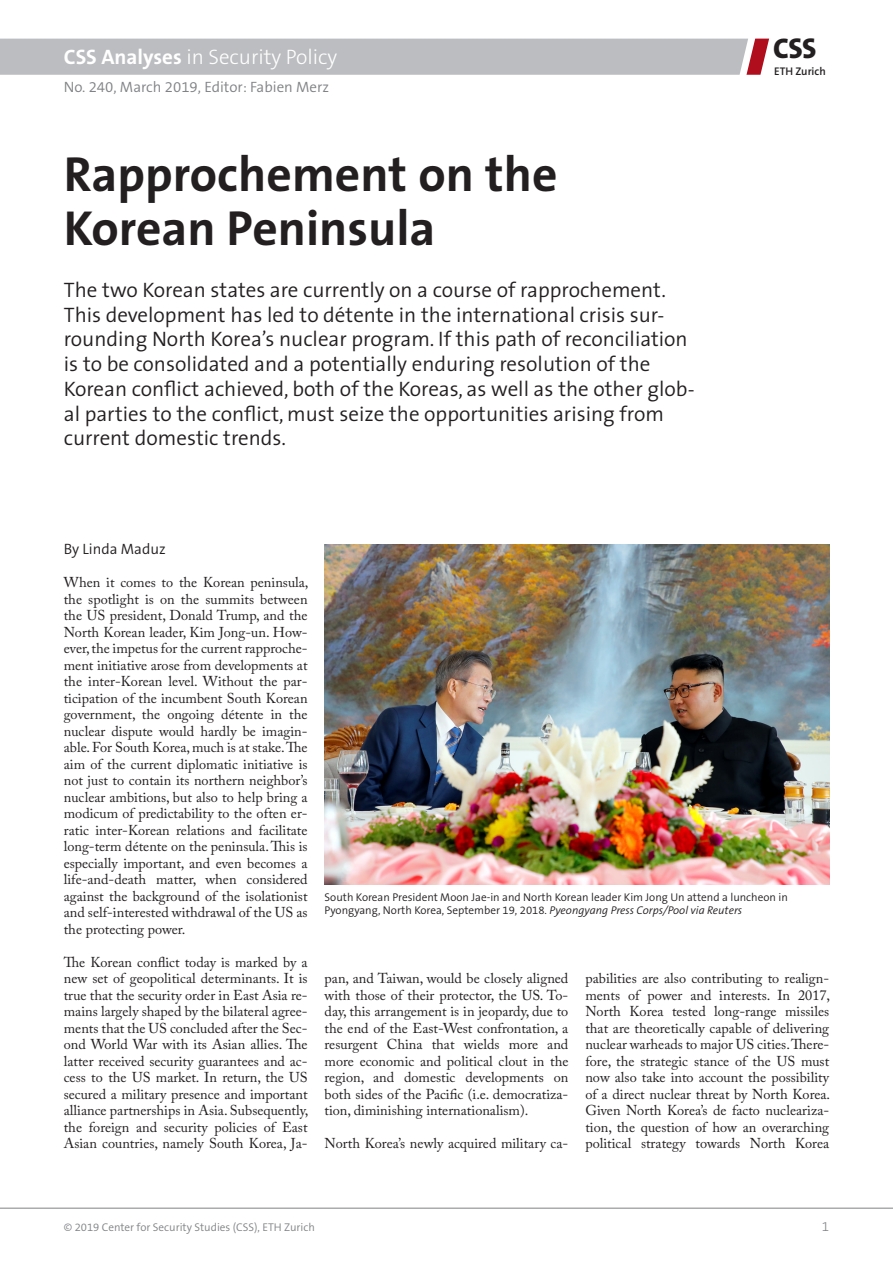
<style>
.page{position:relative;width:893px;height:1263px;background:#fff}
.page>*{position:absolute;margin:0;border:0;box-sizing:border-box;transform-origin:0 0}
.Titel_e{font:700 49.5px/54px "The Sans";color:#231f20}
.t1{font:800 28.65px "The Sans";color:#231f20}
.Lead_e{font:300 21px/24.8px "The Sans";color:#231f20}
.t2{font:300 21px "The Sans B W3";color:#fff}
.t3{font:300 15px "The Sans B W4";color:#808285}
.t4{font:300 15px "The Sans B W4";color:#231f20}
.Text_e{font:14.25px/16.5px "Adobe Caslon Pro";color:#231f20;text-align:justify}
.t5{font:300 13.5px "The Sans B W3";color:#808285}
.Bildlegende_e{font:300 11.25px/13.2px "The Sans B W4";color:#231f20}
.t6{font:300 11.25px "The Sans B W4";color:#808285}
.t7{font:600 11.1px "The Sans";color:#231f20}
.s1{font-family:"The Sans B W7";font-weight:700}
.s2{font-style:italic}
</style>
<div class="page">
<hr style="left:0;top:1208px;width:893px;height:1px;background:#808285">
<div style="left:0;top:39px;width:769px;height:36px;background:#bcbdc0"></div>
<img style="left:325px;top:544px;width:504px;height:340px">
<h3 class="t2" style="left:64px;top:44px;width:275px"><span class="s1">CSS Analyses</span> in Security Policy</h3>
<p class="t3" style="left:64px;top:77px;width:267px">No. 240, March 2019, Editor: Fabien Merz</p>
<p class="Titel_e" style="left:64px;top:146px;width:495px">Rapprochement on the<br>Korean Peninsula</p>
<p class="Lead_e" style="left:64px;top:277px;width:632px">The two Korean states are currently on a course of rapprochement.<br>This development has led to détente in the international crisis sur&shy;rounding North Korea’s nuclear program. If this path of reconciliation is to be consolidated and a potentially enduring resolution of the Korean conflict achieved, both of the Koreas, as well as the other glob&shy;al parties to the conflict, must seize the opportunities arising from current domestic trends.</p>
<h2 class="t1" style="left:773px;top:24px;width:45px">CSS</h2>
<p class="t7" style="left:774px;top:62px;width:53px">ETH Zurich</p>
<p class="t4" style="left:64px;top:539px;width:104px">By Linda Maduz</p>
<p class="Text_e" style="left:64px;top:574px;width:246px">When it comes to the Korean peninsula, the spotlight is on the summits between the US president, Donald Trump, and the North Korean leader, Kim Jong-un. How&shy;ever, the impetus for the current rapproche&shy;ment initiative arose from developments at the inter-Korean level. Without the par&shy;ticipation of the incumbent South Korean government, the ongoing détente in the nuclear dispute would hardly be imagin&shy;able. For South Korea, much is at stake. The aim of the current diplomatic initiative is not just to contain its northern neighbor’s nuclear ambitions, but also to help bring a modicum of predictability to the often er&shy;ratic inter-Korean relations and facilitate long-term détente on the peninsula. This is especially important, and even becomes a life-and-death matter, when considered against the background of the isolationist and self-interested withdrawal of the US as the protecting power.</p>
<p class="Text_e" style="left:64px;top:953px;width:246px">The Korean conflict today is marked by a new set of geopolitical determinants. It is true that the security order in East Asia re&shy;mains largely shaped by the bilateral agree&shy;ments that the US concluded after the Sec&shy;ond World War with its Asian allies. The latter received security guarantees and ac&shy;cess to the US market. In return, the US secured a military presence and important alliance partnerships in Asia. Subsequently, the foreign and security policies of East Asian countries, namely South Korea, Ja-</p>
<p class="Bildlegende_e" style="left:325px;top:890px;width:465px">South Korean President Moon Jae-in and North Korean leader Kim Jong Un attend a luncheon in<br>Pyongyang, North Korea, September 19, 2018. <span class="s2">Pyeongyang Press Corps/Pool via Reuters</span></p>
<p class="Text_e" style="left:325px;top:970px;width:245px">pan, and Taiwan, would be closely aligned with those of their protector, the US. To&shy;day, this arrangement is in jeopardy, due to the end of the East-West confrontation, a resurgent China that wields more and more economic and political clout in the region, and domestic developments on both sides of the Pacific (i.e. democratiza&shy;tion, diminishing internationalism).</p>
<p class="Text_e" style="left:325px;top:1135px;width:245px">North Korea’s newly acquired military ca-</p>
<p class="Text_e" style="left:585px;top:970px;width:246px">pabilities are also contributing to realign&shy;ments of power and interests. In 2017, North Korea tested long-range missiles that are theoretically capable of delivering nuclear warheads to major US cities. There&shy;fore, the strategic stance of the US must now also take into account the possibility of a direct nuclear threat by North Korea.<br>Given North Korea’s de facto nucleariza&shy;tion, the question of how an overarching political strategy towards North Korea</p>
<p class="t6" style="left:64px;top:1220px;width:253px">© 2019 Center for Security Studies (CSS), ETH Zurich</p>
<p class="t5" style="left:822px;top:1217px;width:9px">1</p>
</div>
